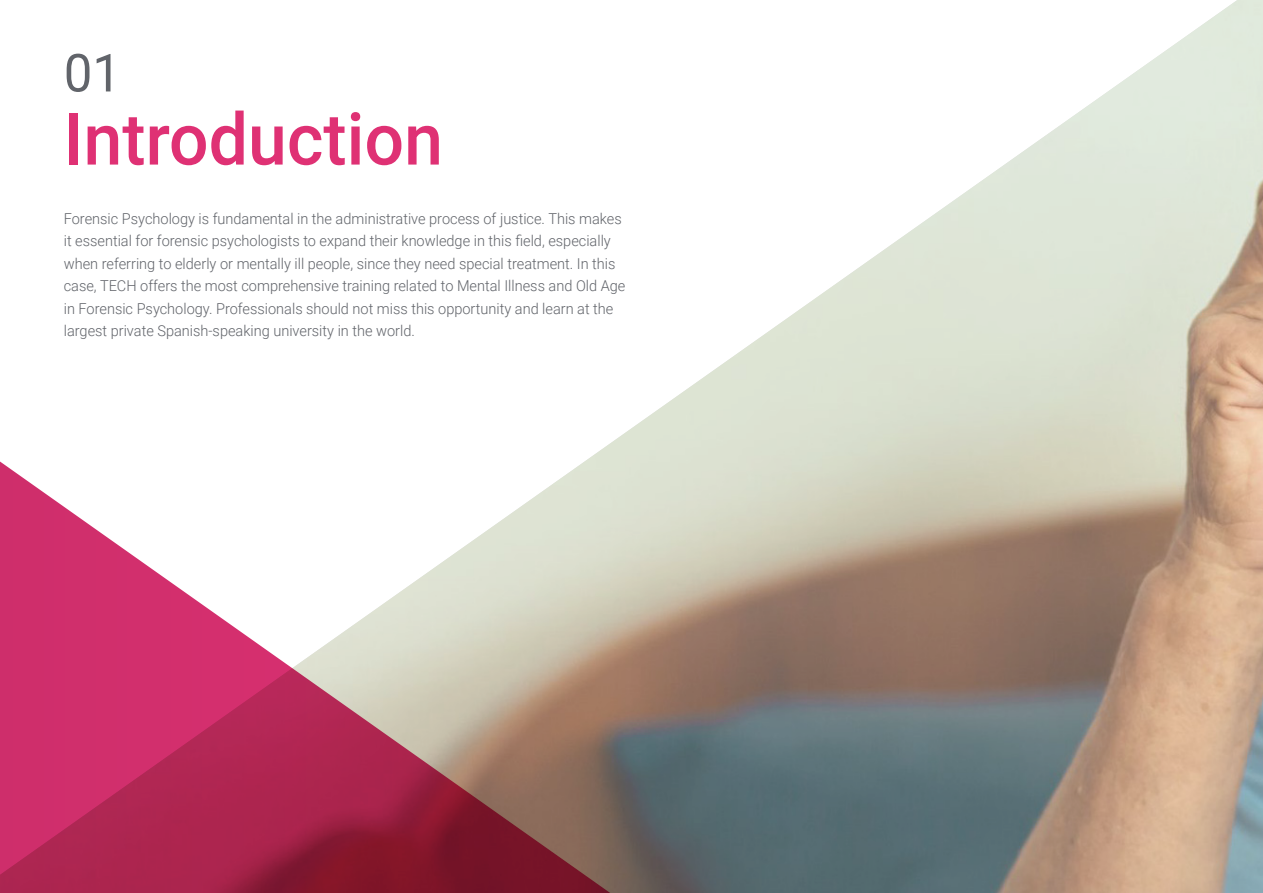
<style>
.page{position:relative;width:1263px;height:893px;background:#fff}
.page>*{position:absolute;margin:0;border:0;box-sizing:border-box;transform-origin:0 0}
.t1{font:500 72px "Roboto";color:#df3174}
.t2{font:52.5px "Roboto";color:#61646a}
.t3{font:300 15px/22.5px "Roboto";color:#61646a}
</style>
<div class="page">
<img style="left:607px;top:0;width:656px;height:893px">
<svg style="left:0;top:446px;width:640px;height:447px"></svg>
<h2 class="t2" style="left:64px;top:36px;width:59px">01</h2>
<h1 class="t1" style="left:64px;top:89px;width:381px">Introduction</h1>
<p class="t3" style="left:64px;top:207px;width:563px">Forensic Psychology is fundamental in the administrative process of justice. This makes it essential for forensic psychologists to expand their knowledge in this field, especially when referring to elderly or mentally ill people, since they need special treatment. In this case, TECH offers the most comprehensive training related to Mental Illness and Old Age in Forensic Psychology. Professionals should not miss this opportunity and learn at the largest private Spanish-speaking university in the world.</p>
</div>
